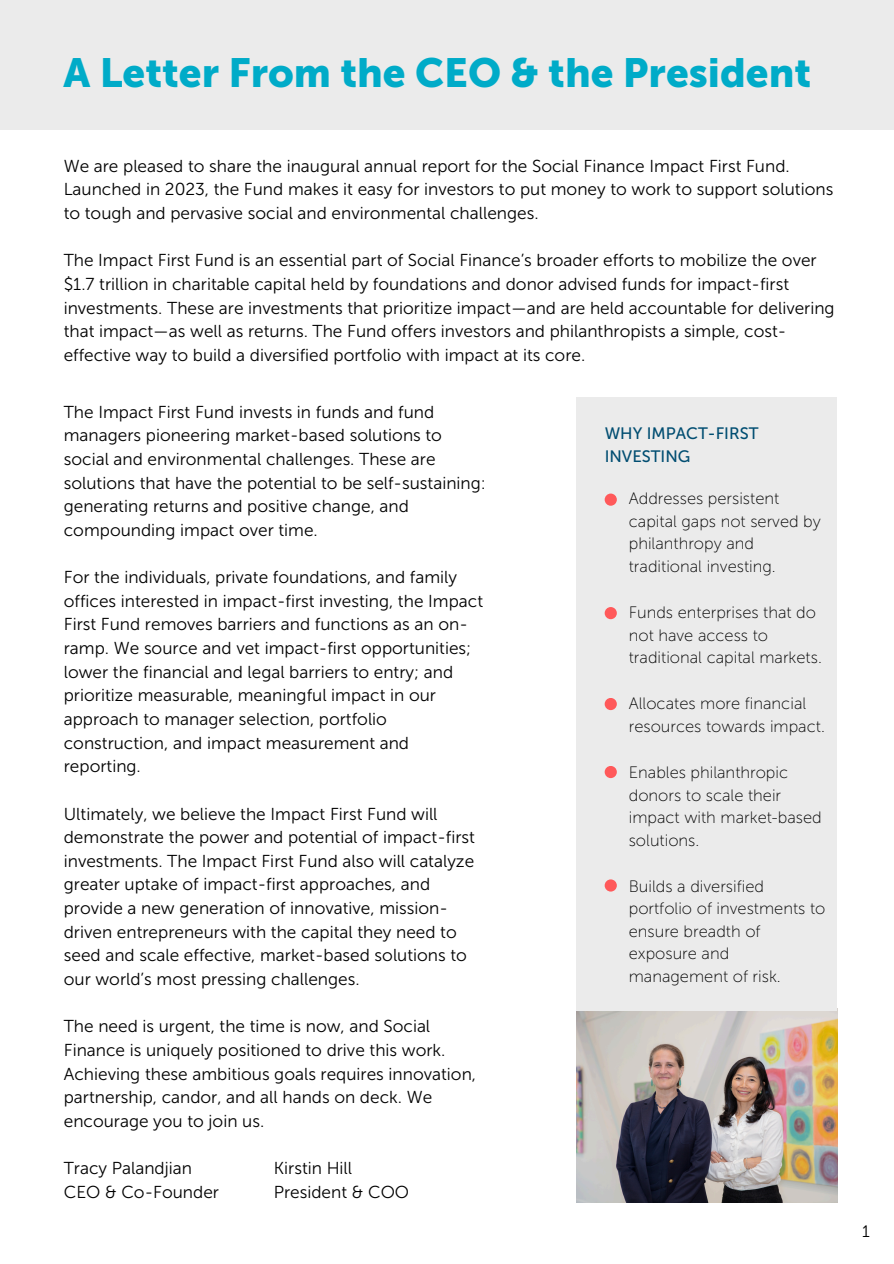
<style>
.page{position:relative;width:894px;height:1264px;background:#fff}
.page>*{position:absolute;margin:0;border:0;box-sizing:border-box;transform-origin:0 0}
.t1{font:40.5px "Museo Sans 900";color:#00abc8}
.t2{font:17.25px/23.7px "Museo Sans 300";color:#000}
.t3{font:16.5px/22.5px "Museo Sans 100";color:#000}
.t4{font:16.5px/22.5px "Museo Sans 500";color:#004d71}
.t5{font:16.5px "Museo Sans 300";color:#000}
</style>
<div class="page">
<div style="left:0;top:0;width:893px;height:129px;background:#ebebeb"></div>
<img style="left:576px;top:1010px;width:260px;height:192px">
<div style="left:576px;top:397px;width:260px;height:613px;background:#ebebeb"></div>
<div style="left:604px;top:493px;width:12px;height:12px;background:#ff595a;border-radius:50%"></div>
<div style="left:604px;top:607px;width:12px;height:12px;background:#ff595a;border-radius:50%"></div>
<div style="left:604px;top:766px;width:12px;height:12px;background:#ff595a;border-radius:50%"></div>
<div style="left:604px;top:879px;width:12px;height:12px;background:#ff595a;border-radius:50%"></div>
<div style="left:604px;top:698px;width:12px;height:12px;background:#ff595a;border-radius:50%"></div>
<h1 class="t1" style="left:64px;top:49px;width:749px">A Letter From the CEO &amp; the President</h1>
<p class="t2" style="left:64px;top:154px;width:771px">We are pleased to share the inaugural annual report for the Social Finance Impact First Fund.<br>Launched in 2023, the Fund makes it easy for investors to put money to work to support solutions to tough and pervasive social and environmental challenges.</p>
<p class="t2" style="left:64px;top:248px;width:772px">The Impact First Fund is an essential part of Social Finance’s broader efforts to mobilize the over $1.7 trillion in charitable capital held by foundations and donor advised funds for impact-first investments. These are investments that prioritize impact—and are held accountable for delivering that impact—as well as returns. The Fund offers investors and philanthropists a simple, cost&shy;effective way to build a diversified portfolio with impact at its core.</p>
<p class="t2" style="left:64px;top:400px;width:423px">The Impact First Fund invests in funds and fund managers pioneering market-based solutions to social and environmental challenges. These are solutions that have the potential to be self-sustaining: generating returns and positive change, and compounding impact over time.</p>
<p class="t2" style="left:64px;top:565px;width:420px">For the individuals, private foundations, and family offices interested in impact-first investing, the Impact First Fund removes barriers and functions as an on&shy;ramp. We source and vet impact-first opportunities; lower the financial and legal barriers to entry; and prioritize measurable, meaningful impact in our approach to manager selection, portfolio construction, and impact measurement and reporting.</p>
<p class="t2" style="left:64px;top:801px;width:412px">Ultimately, we believe the Impact First Fund will demonstrate the power and potential of impact-first investments. The Impact First Fund also will catalyze greater uptake of impact-first approaches, and provide a new generation of innovative, mission&shy;driven entrepreneurs with the capital they need to seed and scale effective, market-based solutions to our world’s most pressing challenges.</p>
<p class="t2" style="left:64px;top:1014px;width:413px">The need is urgent, the time is now, and Social Finance is uniquely positioned to drive this work.<br>Achieving these ambitious goals requires innovation, partnership, candor, and all hands on deck. We encourage you to join us.</p>
<p class="t2" style="left:64px;top:1156px;width:130px">Tracy Palandjian</p>
<p class="t2" style="left:64px;top:1179px;width:157px">CEO &amp; Co-Founder</p>
<p class="t2" style="left:274px;top:1156px;width:80px">Kirstin Hill</p>
<p class="t2" style="left:274px;top:1179px;width:137px">President &amp; COO</p>
<h2 class="t4" style="left:604px;top:422px;width:155px">WHY IMPACT-FIRST<br>INVESTING</h2>
<p class="t3" style="left:628px;top:487px;width:193px">Addresses persistent capital gaps not served by philanthropy and traditional investing.</p>
<p class="t3" style="left:628px;top:601px;width:194px">Funds enterprises that do not have access to traditional capital markets.</p>
<p class="t3" style="left:628px;top:692px;width:198px">Allocates more financial resources towards impact.</p>
<p class="t3" style="left:628px;top:761px;width:194px">Enables philanthropic donors to scale their impact with market-based solutions.</p>
<p class="t3" style="left:628px;top:874px;width:198px">Builds a diversified portfolio of investments to ensure breadth of exposure and management of risk.</p>
<p class="t5" style="left:862px;top:1221px;width:9px">1</p>
</div>
